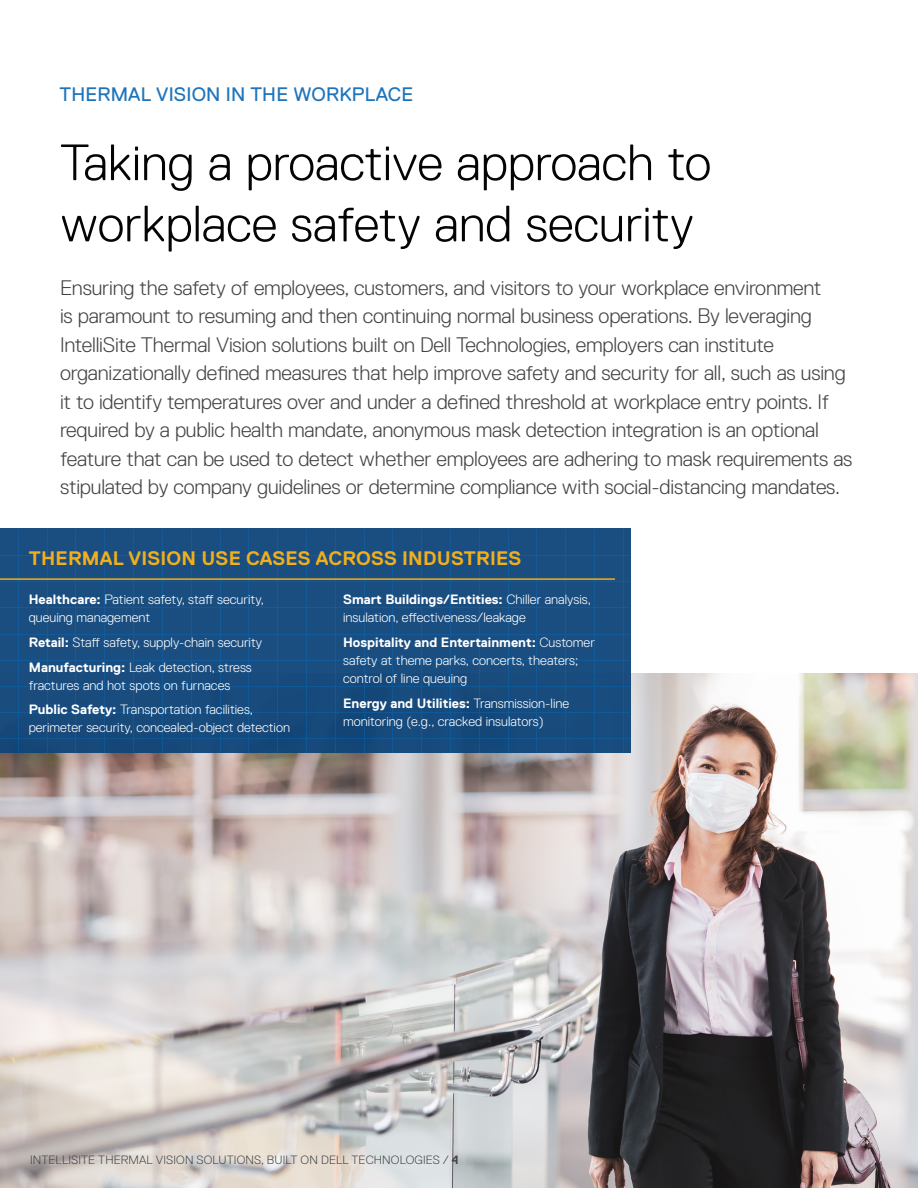
<style>
.page{position:relative;width:918px;height:1188px;background:#fff}
.page>*{position:absolute;margin:0;border:0;box-sizing:border-box;transform-origin:0 0}
.t1{font:300 51px/61.2px "Dell Replica";color:#040503}
.t2{font:300 21px/28.5px "Dell Replica";letter-spacing:-.01em;color:#434445}
.t3{font:700 19.5px "Dell Replica";letter-spacing:.01em;color:#f2af1a}
.t4{font:19.5px "Dell Replica";letter-spacing:.01em;color:#1e74bb}
.t5{font:300 13.5px/18px "Dell Replica";color:#fff}
.t6{font:300 12px "Dell Replica";letter-spacing:.01em;color:#434445}
.s1{font-weight:700}
</style>
<div class="page">
<img style="left:0;top:674px;width:918px;height:514px">
<div style="left:0;top:529px;width:631px;height:224px;background:#1b4e80"></div>
<hr style="left:0;top:738px;width:630px;height:1px;background:#0075cf">
<hr style="left:0;top:712px;width:630px;height:1px;background:#0075cf">
<hr style="left:0;top:686px;width:630px;height:1px;background:#0075cf">
<hr style="left:0;top:660px;width:630px;height:1px;background:#0075cf">
<hr style="left:0;top:634px;width:630px;height:1px;background:#0075cf">
<hr style="left:0;top:608px;width:630px;height:1px;background:#0075cf">
<hr style="left:0;top:581px;width:630px;height:1px;background:#0075cf">
<hr style="left:0;top:555px;width:630px;height:1px;background:#0075cf">
<hr style="left:623px;top:529px;width:1px;height:224px;background:#0075cf">
<hr style="left:594px;top:529px;width:1px;height:224px;background:#0075cf">
<hr style="left:565px;top:529px;width:1px;height:224px;background:#0075cf">
<hr style="left:537px;top:529px;width:1px;height:224px;background:#0075cf">
<hr style="left:508px;top:529px;width:1px;height:224px;background:#0075cf">
<hr style="left:479px;top:529px;width:1px;height:224px;background:#0075cf">
<hr style="left:450px;top:529px;width:1px;height:224px;background:#0075cf">
<hr style="left:421px;top:529px;width:1px;height:224px;background:#0075cf">
<hr style="left:392px;top:529px;width:1px;height:224px;background:#0075cf">
<hr style="left:364px;top:529px;width:1px;height:224px;background:#0075cf">
<hr style="left:335px;top:529px;width:1px;height:224px;background:#0075cf">
<hr style="left:306px;top:529px;width:1px;height:224px;background:#0075cf">
<hr style="left:277px;top:529px;width:1px;height:224px;background:#0075cf">
<hr style="left:248px;top:529px;width:1px;height:224px;background:#0075cf">
<hr style="left:220px;top:529px;width:1px;height:224px;background:#0075cf">
<hr style="left:191px;top:529px;width:1px;height:224px;background:#0075cf">
<hr style="left:162px;top:529px;width:1px;height:224px;background:#0075cf">
<hr style="left:133px;top:529px;width:1px;height:224px;background:#0075cf">
<hr style="left:104px;top:529px;width:1px;height:224px;background:#0075cf">
<hr style="left:75px;top:529px;width:1px;height:224px;background:#0075cf">
<hr style="left:47px;top:529px;width:1px;height:224px;background:#0075cf">
<hr style="left:18px;top:529px;width:1px;height:224px;background:#0075cf">
<hr style="left:0;top:578px;width:615px;height:2px;background:#f2af1a">
<p class="t4" style="left:59px;top:83px;width:355px">THERMAL VISION IN THE WORKPLACE</p>
<p class="t1" style="left:60px;top:132px;width:653px">Taking a proactive approach to workplace safety and security</p>
<p class="t2" style="left:60px;top:274px;width:794px">Ensuring the safety of employees, customers, and visitors to your workplace environment<br>is paramount to resuming and then continuing normal business operations. By leveraging IntelliSite Thermal Vision solutions built on Dell Technologies, employers can institute organizationally defined measures that help improve safety and security for all, such as using it to identify temperatures over and under a defined threshold at workplace entry points. If required by a public health mandate, anonymous mask detection integration is an optional feature that can be used to detect whether employees are adhering to mask requirements as stipulated by company guidelines or determine compliance with social-distancing mandates.</p>
<p class="t3" style="left:29px;top:547px;width:494px">THERMAL VISION USE CASES ACROSS INDUSTRIES</p>
<p class="t5" style="left:29px;top:590px;width:237px"><span class="s1">Healthcare:</span> Patient safety, staff security, queuing management</p>
<p class="t5" style="left:29px;top:633px;width:235px"><span class="s1">Retail:</span> Staff safety, supply-chain security</p>
<p class="t5" style="left:29px;top:658px;width:225px"><span class="s1">Manufacturing:</span> Leak detection, stress fractures and hot spots on furnaces</p>
<p class="t5" style="left:29px;top:701px;width:263px"><span class="s1">Public Safety:</span> Transportation facilities, perimeter security, concealed-object detection</p>
<p class="t5" style="left:343px;top:590px;width:249px"><span class="s1">Smart Buildings/Entities:</span> Chiller analysis, insulation, effectiveness/leakage</p>
<p class="t5" style="left:343px;top:633px;width:253px"><span class="s1">Hospitality and Entertainment:</span> Customer safety at theme parks, concerts, theaters; control of line queuing</p>
<p class="t5" style="left:343px;top:694px;width:228px"><span class="s1">Energy and Utilities:</span> Transmission-line monitoring (e.g., cracked insulators)</p>
<p class="t6" style="left:30px;top:1154px;width:430px">INTELLISITE THERMAL VISION SOLUTIONS, BUILT ON DELL TECHNOLOGIES / <span class="s1">4</span></p>
</div>
